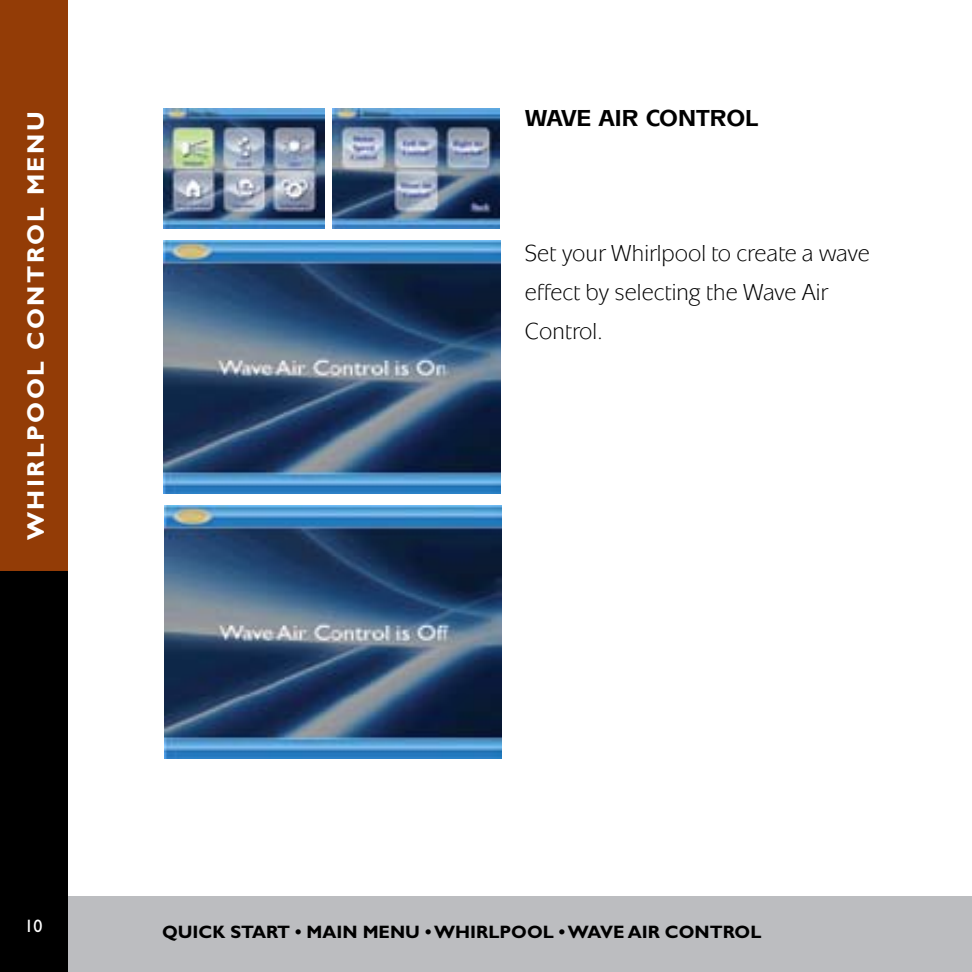
<style>
.page{position:relative;width:972px;height:972px;background:#fff}
.page>*{position:absolute;margin:0;border:0;box-sizing:border-box;transform-origin:0 0}
.t1{font:24px/39px "Mixage ITC";color:#000}
.t2{font:700 24px "Gill Sans";letter-spacing:.1em;color:#fff}
.t3{font:700 24px "Mixage ITC";color:#000}
.t4{font:700 18px "Gill Sans";color:#000}
.t5{font:18px "Gill Sans";color:#fff}
</style>
<div class="page">
<div style="left:10px;top:896px;width:962px;height:76px;background:#bcbdc0"></div>
<div style="left:0;top:0;width:68px;height:972px;background:#000"></div>
<div style="left:0;top:0;width:68px;height:571px;background:#933c06"></div>
<img style="left:163px;top:108px;width:162px;height:121px">
<img style="left:333px;top:108px;width:166px;height:121px">
<img style="left:163px;top:241px;width:338px;height:253px">
<img style="left:164px;top:506px;width:338px;height:253px">
<p class="t2" style="left:21px;top:540px;width:430px;rotate:-90deg">WHIRLPOOL CONTROL MENU</p>
<p class="t3" style="left:525px;top:103px;width:235px">WAVE AIR CONTRO L</p>
<p class="t1" style="left:525px;top:234px;width:346px">Set your Whirlpool to create a wave effect by selecting the Wave Air<br>Control.</p>
<p class="t5" style="left:24px;top:915px;width:19px">10</p>
<p class="t4" style="left:162px;top:921px;width:601px">QUICK START • MAIN MENU • WHIRLPOOL • WAVE AIR CONTROL</p>
</div>
